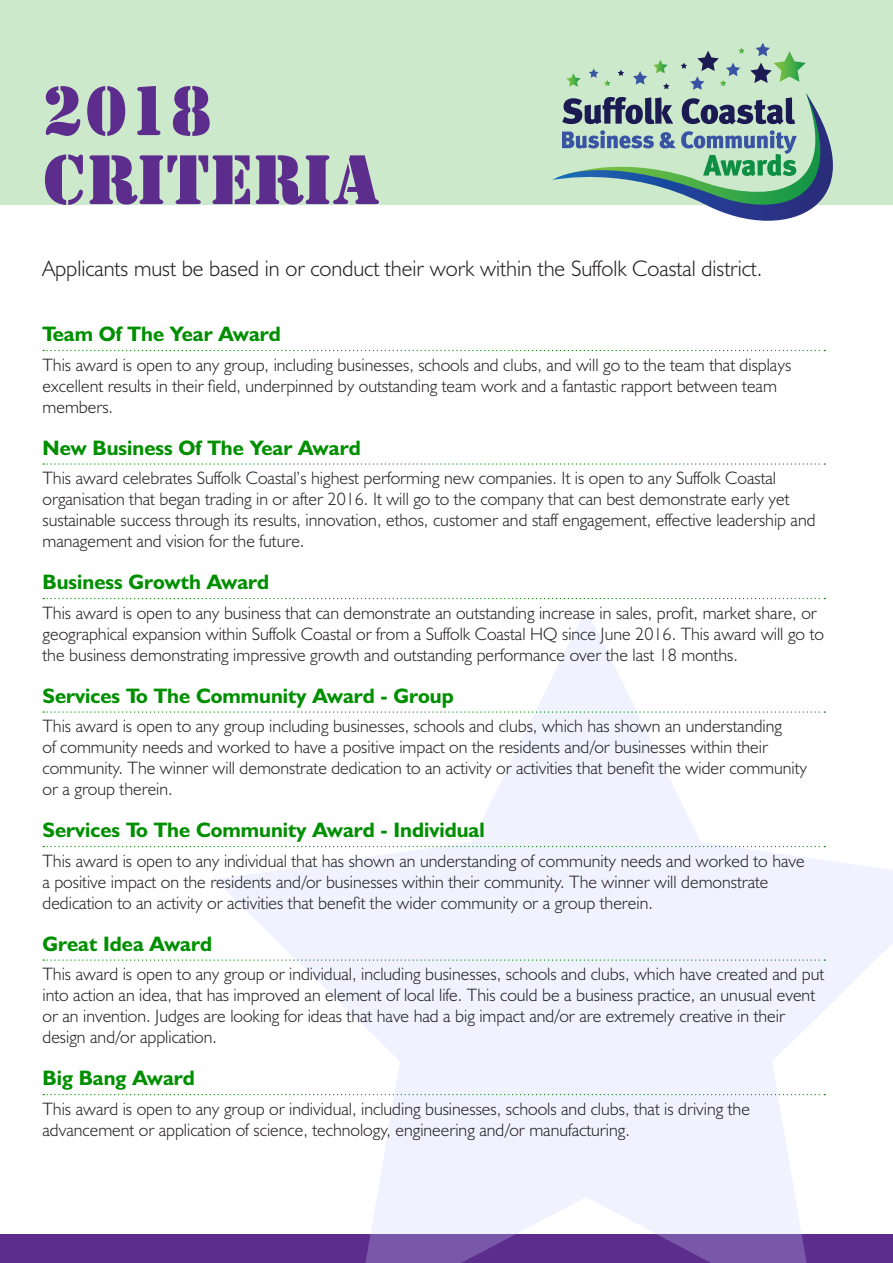
<style>
.page{position:relative;width:893px;height:1263px;background:#fff}
.page>*{position:absolute;margin:0;border:0;box-sizing:border-box;transform-origin:0 0}
.t1{font:69px/69px "Stencil BT";color:#5c2d8c}
.t2{font:300 22.5px "Humanist 521 BT";color:#231f20}
.t3{font:700 21px "Humanist 521 BT";color:#008f00}
.t4{font:300 18px/21px "Humanist 521 BT";color:#231f20}
</style>
<div class="page">
<div style="left:0;top:1234px;width:893px;height:29px;background:#5c2d8c"></div>
<svg style="left:214px;top:610px;width:679px;height:653px;fill:#f1f2ff"></svg>
<div style="left:0;top:0;width:893px;height:204px;background:#cce9cc"></div>
<svg style="left:43px;top:350px;width:782px;height:1px"></svg>
<svg style="left:43px;top:463px;width:782px;height:2px"></svg>
<svg style="left:43px;top:598px;width:782px;height:1px"></svg>
<svg style="left:43px;top:711px;width:782px;height:2px"></svg>
<svg style="left:43px;top:846px;width:782px;height:1px"></svg>
<svg style="left:43px;top:959px;width:782px;height:2px"></svg>
<svg style="left:43px;top:1094px;width:782px;height:1px"></svg>
<svg style="left:552px;top:43px;width:306px;height:178px"></svg>
<h1 class="t1" style="left:43px;top:75px;width:340px">2018<br>CRITERIA</h1>
<p class="t2" style="left:43px;top:254px;width:721px">Applicants must be based in or conduct their work within the Suffolk Coastal district.</p>
<p class="t3" style="left:43px;top:321px;width:240px">Team Of The Year Award</p>
<p class="t4" style="left:43px;top:354px;width:750px">This award is open to any group, including businesses, schools and clubs, and will go to the team that displays excellent results in their field, underpinned by outstanding team work and a fantastic rapport between team members.</p>
<p class="t3" style="left:43px;top:435px;width:320px">New Business Of The Year Award</p>
<p class="t4" style="left:43px;top:467px;width:775px">This award celebrates Suffolk Coastal’s highest performing new companies. It is open to any Suffolk Coastal organisation that began trading in or after 2016. It will go to the company that can best demonstrate early yet sustainable success through its results, innovation, ethos, customer and staff engagement, effective leadership and management and vision for the future.</p>
<p class="t3" style="left:43px;top:569px;width:228px">Business Growth Award</p>
<p class="t4" style="left:43px;top:602px;width:783px">This award is open to any business that can demonstrate an outstanding increase in sales, profit, market share, or geographical expansion within Suffolk Coastal or from a Suffolk Coastal HQ since June 2016. This award will go to the business demonstrating impressive growth and outstanding performance over the last 18 months.</p>
<p class="t3" style="left:43px;top:683px;width:413px">Services To The Community Award - Group</p>
<p class="t4" style="left:43px;top:715px;width:766px">This award is open to any group including businesses, schools and clubs, which has shown an understanding<br>of community needs and worked to have a positive impact on the residents and/or businesses within their community. The winner will demonstrate dedication to an activity or activities that benefit the wider community or a group therein.</p>
<p class="t3" style="left:43px;top:817px;width:444px">Services To The Community Award - Individual</p>
<p class="t4" style="left:43px;top:850px;width:764px">This award is open to any individual that has shown an understanding of community needs and worked to have a positive impact on the residents and/or businesses within their community. The winner will demonstrate dedication to an activity or activities that benefit the wider community or a group therein.</p>
<p class="t3" style="left:43px;top:931px;width:171px">Great Idea Award</p>
<p class="t4" style="left:43px;top:963px;width:783px">This award is open to any group or individual, including businesses, schools and clubs, which have created and put into action an idea, that has improved an element of local life. This could be a business practice, an unusual event or an invention. Judges are looking for ideas that have had a big impact and/or are extremely creative in their design and/or application.</p>
<p class="t3" style="left:43px;top:1065px;width:154px">Big Bang Award</p>
<p class="t4" style="left:43px;top:1098px;width:709px">This award is open to any group or individual, including businesses, schools and clubs, that is driving the advancement or application of science, technology, engineering and/or manufacturing.</p>
</div>
